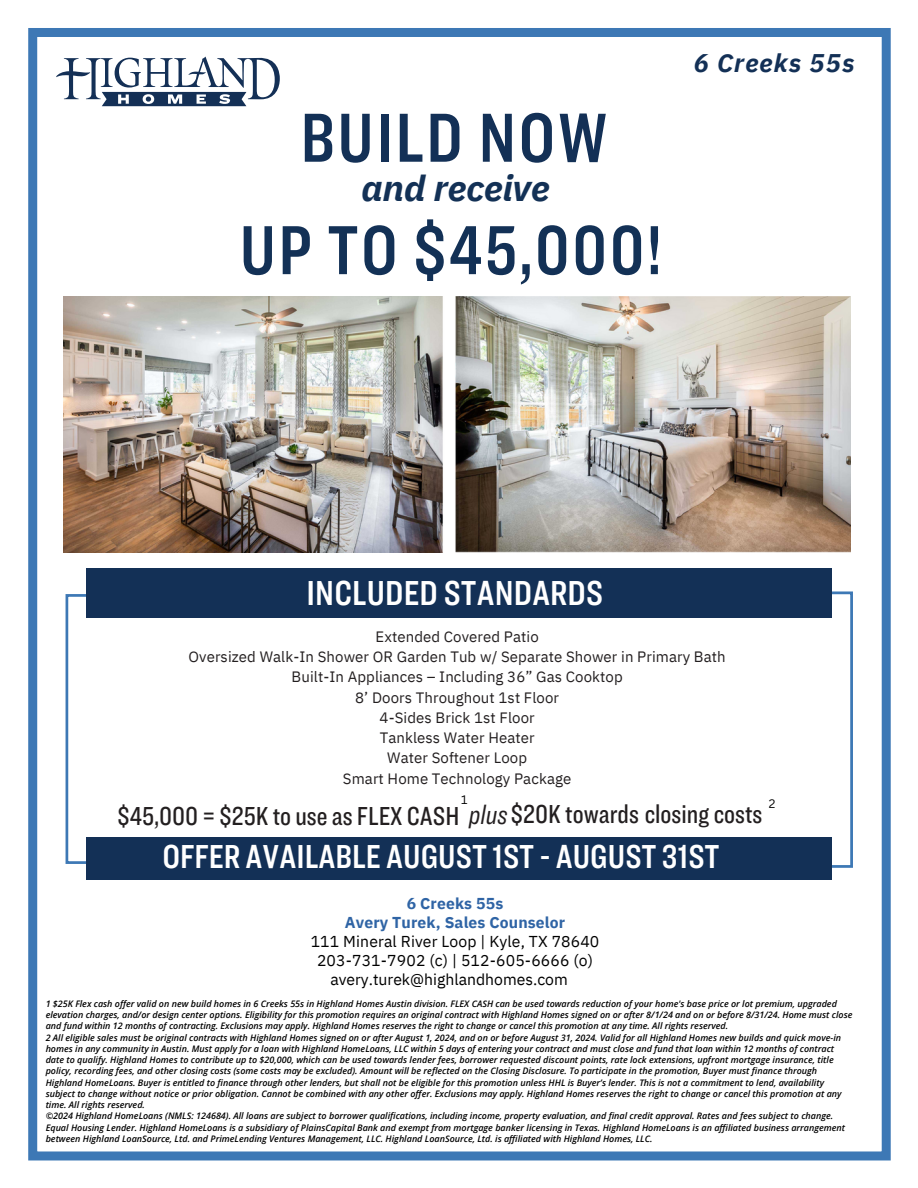
<style>
.page{position:relative;width:918px;height:1188px;background:#fff}
.page>*{position:absolute;margin:0;border:0;box-sizing:border-box;transform-origin:0 0}
.t1{font:600 72px "Ringside Compressed";letter-spacing:.03em;color:#133156}
.t2{font:600 72px "Ringside Compressed";letter-spacing:.03em;color:#133056}
.t3{font:600 36px "Ringside Compressed";letter-spacing:.005em;color:#fff}
.t4{font:italic 700 36px "IBM Plex Sans";color:#133156}
.t5{font:600 34.5px "Ringside Compressed";color:#fff}
.t6{font:500 27px "Ringside Compressed";color:#231f20}
.t7{font:italic 700 25.5px "IBM Plex Sans";letter-spacing:.04em;color:#133056}
.t8{font:15.75px "IBM Plex Sans";letter-spacing:.01em;color:#000}
.t9{font:700 15.75px "IBM Plex Sans";letter-spacing:.01em;color:#2f64a5}
.t10{font:15px/20.2px "IBM Plex Sans";letter-spacing:.005em;color:#231f20;text-align:center}
.t11{font:12px "Canva Sans";color:#000}
.t12{font:italic 600 9px/11.2px "Open Sans";color:#000}
.s1{font-weight:400;font-style:italic;font-size:27.9px}
</style>
<div class="page">
<svg style="left:56px;top:57px;width:224px;height:49px"></svg>
<svg style="left:65px;top:593px;width:22px;height:271px"></svg>
<svg style="left:831px;top:591px;width:22px;height:278px"></svg>
<div style="left:86px;top:837px;width:745px;height:42px;background:#133056"></div>
<div style="left:87px;top:568px;width:745px;height:50px;background:#133056"></div>
<div style="left:28px;top:28px;width:863px;height:1132px;border:9px solid #3d78b5"></div>
<img style="left:64px;top:297px;width:786px;height:255px">
<p class="t2" style="left:300px;top:93px;width:309px">BUILD NOW</p>
<p class="t4" style="left:362px;top:165px;width:190px">and receive</p>
<p class="t1" style="left:240px;top:205px;width:424px">UP TO $45,000!</p>
<h4 class="t7" style="left:694px;top:46px;width:162px">6 Creeks 55s</h4>
<h1 class="t3" style="left:307px;top:570px;width:298px">INCLUDED STANDARDS</h1>
<h5 class="t10" style="left:189px;top:626px;width:539px">Extended Covered Patio<br>Oversized Walk-In Shower OR Garden Tub w/ Separate Shower in Primary Bath Built-In Appliances – Including 36” Gas Cooktop<br>8’ Doors Throughout 1st Floor<br>4-Sides Brick 1st Floor<br>Tankless Water Heater<br>Water Softener Loop<br>Smart Home Technology Package</h5>
<p class="t11" style="left:461px;top:792px;width:8px">1</p>
<p class="t11" style="left:769px;top:796px;width:8px">2</p>
<p class="t6" style="left:118px;top:799px;width:647px">$45,000 = $25K to use as FLEX CASH <span class="s1">plus</span> $20K towards closing costs</p>
<p class="t5" style="left:162px;top:834px;width:559px">OFFER AVAILABLE AUGUST 1ST - AUGUST 31ST</p>
<p class="t9" style="left:407px;top:893px;width:98px">6 Creeks 55s</p>
<p class="t9" style="left:345px;top:912px;width:222px">Avery Turek, Sales Counselor</p>
<p class="t8" style="left:311px;top:931px;width:290px">111 Mineral River Loop | Kyle, TX 78640</p>
<p class="t8" style="left:317px;top:950px;width:278px">203-731-7902 (c) | 512-605-6666 (o)</p>
<p class="t8" style="left:330px;top:969px;width:239px">avery.turek@highlandhomes.com</p>
<p class="t12" style="left:46px;top:998px;width:808px">1 $25K Flex cash offer valid on new build homes in 6 Creeks 55s in Highland Homes Austin division. FLEX CASH can be used towards reduction of your home's base price or lot premium, upgraded elevation charges, and/or design center options. Eligibility for this promotion requires an original contract with Highland Homes signed on or after 8/1/24 and on or before 8/31/24. Home must close and fund within 12 months of contracting. Exclusions may apply. Highland Homes reserves the right to change or cancel this promotion at any time. All rights reserved.<br>2 All eligible sales must be original contracts with Highland Homes signed on or after August 1, 2024, and on or before August 31, 2024. Valid for all Highland Homes new builds and quick move-in homes in any community in Austin. Must apply for a loan with Highland HomeLoans, LLC within 5 days of entering your contract and must close and fund that loan within 12 months of contract date to qualify. Highland Homes to contribute up to $20,000, which can be used towards lender fees, borrower requested discount points, rate lock extensions, upfront mortgage insurance, title policy, recording fees, and other closing costs (some costs may be excluded). Amount will be reflected on the Closing Disclosure. To participate in the promotion, Buyer must finance through Highland HomeLoans. Buyer is entitled to finance through other lenders, but shall not be eligible for this promotion unless HHL is Buyer’s lender. This is not a commitment to lend, availability subject to change without notice or prior obligation. Cannot be combined with any other offer. Exclusions may apply. Highland Homes reserves the right to change or cancel this promotion at any time. All rights reserved.<br>©2024 Highland HomeLoans (NMLS: 124684). All loans are subject to borrower qualifications, including income, property evaluation, and final credit approval. Rates and fees subject to change.<br>Equal Housing Lender. Highland HomeLoans is a subsidiary of PlainsCapital Bank and exempt from mortgage banker licensing in Texas. Highland HomeLoans is an affiliated business arrangement between Highland LoanSource, Ltd. and PrimeLending Ventures Management, LLC. Highland LoanSource, Ltd. is affiliated with Highland Homes, LLC.</p>
</div>
